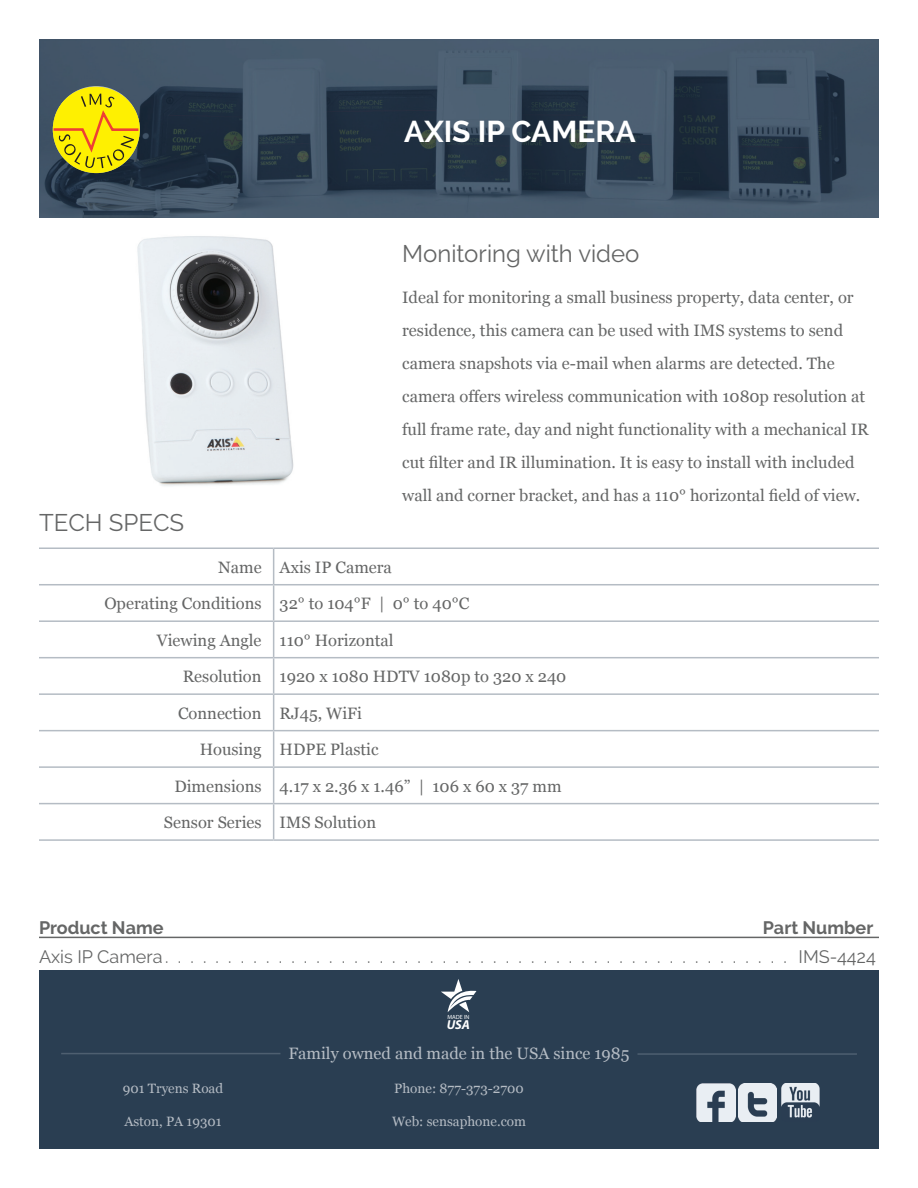
<style>
.page{position:relative;width:918px;height:1188px;background:#fff}
.page>*{position:absolute;margin:0;border:0;box-sizing:border-box;transform-origin:0 0}
.t1{font:700 30px "Raleway";color:#fff}
.t2{font:24px "Raleway";color:#656666}
.t3{font:18px "Raleway";color:#656666}
.t4{font:700 18px "Raleway";color:#656666}
.t5{font:16.5px/33px "Georgia";color:#656666}
.t6{font:16.5px "Georgia";color:#b5bcc4}
.t7{font:13.5px "Georgia";color:#b5bcc4}
.t8{font:italic 700 13.05px "Myriad Pro";color:#fff}
.t9{font:6px "Myriad Pro";color:#fff}
</style>
<div class="page">
<div style="left:39px;top:970px;width:840px;height:179px;background:#2a3e52"></div>
<svg style="left:441px;top:979px;width:35px;height:33px"></svg>
<hr style="left:61px;top:1053px;width:219px;height:1px;background:#4e5f70">
<hr style="left:637px;top:1053px;width:220px;height:2px;background:#4e5f70">
<img style="left:697px;top:1084px;width:38px;height:38px">
<img style="left:738px;top:1084px;width:39px;height:38px">
<img style="left:781px;top:1083px;width:39px;height:35px">
<img style="left:39px;top:39px;width:840px;height:179px">
<svg style="left:53px;top:86px;width:87px;height:87px;background:#c7b918"></svg>
<img style="left:137px;top:236px;width:157px;height:250px">
<hr style="left:273px;top:549px;width:1px;height:35px;background:#b5bcc4">
<hr style="left:39px;top:584px;width:235px;height:1px;background:#b5bcc4">
<hr style="left:274px;top:584px;width:605px;height:1px;background:#b5bcc4">
<hr style="left:273px;top:585px;width:1px;height:35px;background:#b5bcc4">
<hr style="left:39px;top:620px;width:235px;height:2px;background:#b5bcc4">
<hr style="left:274px;top:620px;width:605px;height:2px;background:#b5bcc4">
<hr style="left:273px;top:622px;width:1px;height:35px;background:#b5bcc4">
<hr style="left:39px;top:657px;width:235px;height:1px;background:#b5bcc4">
<hr style="left:274px;top:657px;width:605px;height:1px;background:#b5bcc4">
<hr style="left:273px;top:658px;width:1px;height:35px;background:#b5bcc4">
<hr style="left:39px;top:693px;width:235px;height:2px;background:#b5bcc4">
<hr style="left:274px;top:693px;width:605px;height:2px;background:#b5bcc4">
<hr style="left:273px;top:695px;width:1px;height:35px;background:#b5bcc4">
<hr style="left:39px;top:730px;width:235px;height:1px;background:#b5bcc4">
<hr style="left:274px;top:730px;width:605px;height:1px;background:#b5bcc4">
<hr style="left:273px;top:731px;width:1px;height:35px;background:#b5bcc4">
<hr style="left:39px;top:766px;width:235px;height:2px;background:#b5bcc4">
<hr style="left:274px;top:766px;width:605px;height:2px;background:#b5bcc4">
<hr style="left:273px;top:768px;width:1px;height:35px;background:#b5bcc4">
<hr style="left:39px;top:803px;width:235px;height:1px;background:#b5bcc4">
<hr style="left:274px;top:803px;width:605px;height:1px;background:#b5bcc4">
<hr style="left:273px;top:804px;width:1px;height:35px;background:#b5bcc4">
<hr style="left:39px;top:839px;width:235px;height:2px;background:#b5bcc4">
<hr style="left:274px;top:839px;width:605px;height:2px;background:#b5bcc4">
<hr style="left:39px;top:548px;width:235px;height:1px;background:#b5bcc4">
<hr style="left:274px;top:548px;width:605px;height:1px;background:#b5bcc4">
<hr style="left:39px;top:937px;width:840px;height:1px;background:#656666">
<h1 class="t1" style="left:404px;top:114px;width:233px">AXIS IP CAMERA</h1>
<h2 class="t2" style="left:39px;top:509px;width:147px">TECH SPECS</h2>
<h2 class="t2" style="left:402px;top:240px;width:239px">Monitoring with video</h2>
<p class="t5" style="left:402px;top:281px;width:468px">Ideal for monitoring a small business property, data center, or residence, this camera can be used with IMS systems to send camera snapshots via e-mail when alarms are detected. The camera offers wireless communication with 1080p resolution at full frame rate, day and night functionality with a mechanical IR cut filter and IR illumination. It is easy to install with included wall and corner bracket, and has a 110° horizontal field of view.</p>
<p class="t5" style="left:218px;top:550px;width:175px">Name Axis IP Camera</p>
<p class="t5" style="left:104px;top:587px;width:367px">Operating Conditions 32° to 104°F | 0° to 40°C</p>
<p class="t5" style="left:157px;top:623px;width:238px">Viewing Angle 110° Horizontal</p>
<p class="t5" style="left:183px;top:660px;width:385px">Resolution 1920 x 1080 HDTV 1080p to 320 x 240</p>
<p class="t5" style="left:178px;top:696px;width:185px">Connection RJ45, WiFi</p>
<p class="t5" style="left:200px;top:733px;width:180px">Housing HDPE Plastic</p>
<p class="t5" style="left:174px;top:769px;width:389px">Dimensions 4.17 x 2.36 x 1.46” | 106 x 60 x 37 mm</p>
<p class="t5" style="left:164px;top:806px;width:214px">Sensor Series IMS Solution</p>
<p class="t4" style="left:39px;top:917px;width:126px">Product Name</p>
<p class="t4" style="left:763px;top:917px;width:112px">Part Number</p>
<p class="t3" style="left:39px;top:946px;width:838px">Axis IP Camera . . . . . . . . . . . . . . . . . . . . . . . . . . . . . . . . . . . . . . . . . . . . . . . . . . IMS-4424</p>
<p class="t7" style="left:123px;top:1081px;width:102px">901 Tryens Road</p>
<p class="t7" style="left:124px;top:1114px;width:99px">Aston, PA 19301</p>
<p class="t9" style="left:447px;top:1013px;width:24px">MADE IN</p>
<p class="t8" style="left:447px;top:1016px;width:25px">USA</p>
<p class="t6" style="left:288px;top:1044px;width:343px">Family owned and made in the USA since 1985</p>
<p class="t7" style="left:394px;top:1081px;width:131px">Phone: 877-373-2700</p>
<p class="t7" style="left:392px;top:1114px;width:135px">Web: sensaphone.com</p>
</div>
